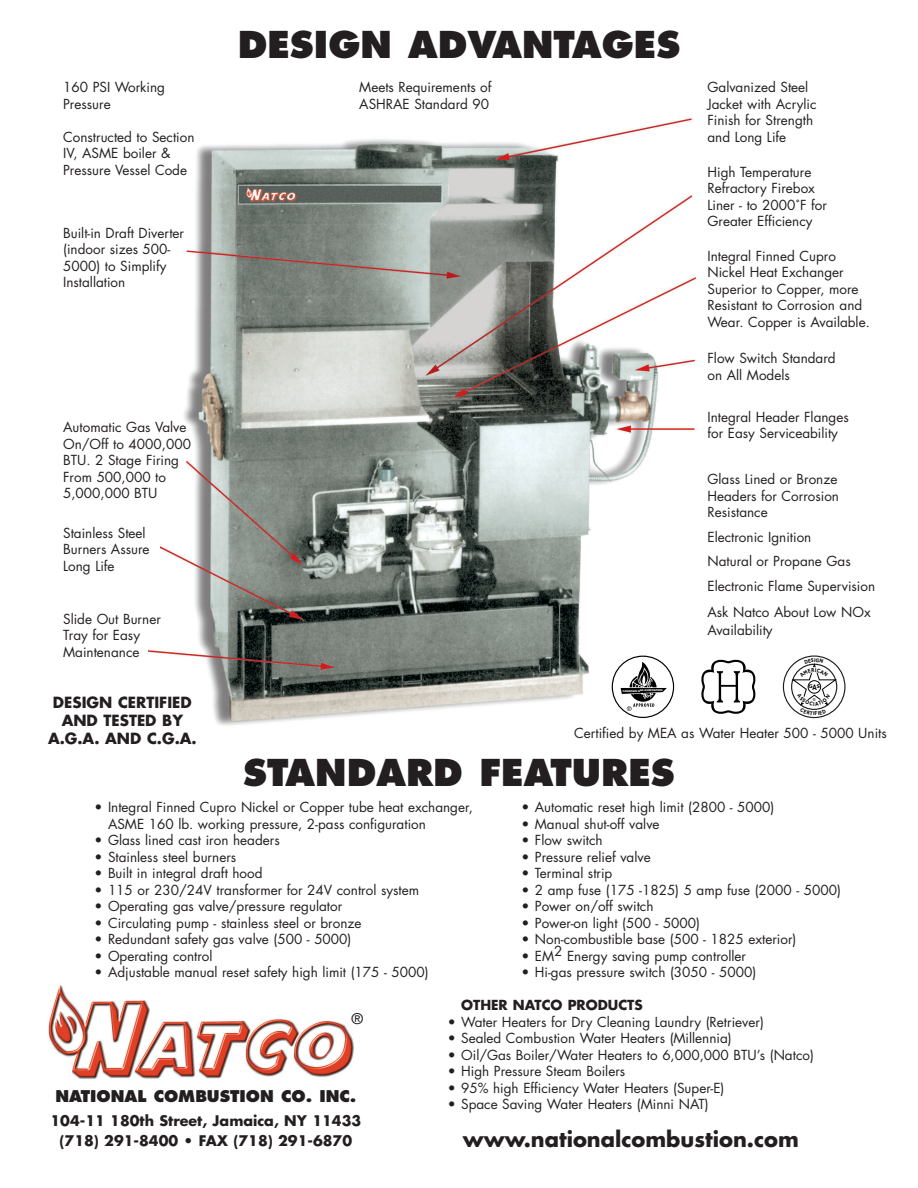
<style>
.page{position:relative;width:918px;height:1188px;background:#fff}
.page>*{position:absolute;margin:0;border:0;box-sizing:border-box;transform-origin:0 0}
.t1{font:800 36px "Futura";color:#231f20}
.t2{font:700 21px "Futura";color:#231f20}
.t3{font:800 15.75px "Futura";color:#231f20}
.t4{font:700 15px/18px "Futura";color:#231f20;text-align:center}
.t5{font:15px "Helvetica";color:#231f20}
.t6{font:700 14.25px/19.5px "Futura";color:#231f20;text-align:center}
.t7{font:13.5px/16.5px "Futura";color:#231f20}
.t8{font:700 13.5px "Futura";color:#231f20}
.t9{font:700 5.25px "Gill Sans";color:#000}
.t10{font:4.05px "Gill Sans";color:#000}
.t11{font:700 2.55px "Futura";color:#fff}
.s1{font-size:7.95px}
</style>
<div class="page">
<img style="left:48px;top:985px;width:306px;height:94px">
<img style="left:149px;top:117px;width:548px;height:609px">
<div style="left:62px;top:525px;width:97px;height:54px;background:#fff"></div>
<div style="left:358px;top:80px;width:146px;height:47px;background:#fff"></div>
<div style="left:93px;top:799px;width:397px;height:189px;background:#fff"></div>
<div style="left:607px;top:651px;width:245px;height:70px;background:#fff"></div>
<svg style="left:701px;top:659px;width:55px;height:55px"></svg>
<svg style="left:621px;top:662px;width:46px;height:49px"></svg>
<div style="left:612px;top:656px;width:62px;height:62px;border:1px solid #000;border-radius:50%"></div>
<svg style="left:782px;top:655px;width:64px;height:64px"></svg>
<p class="t7" style="left:63px;top:80px;width:103px">160 PSI Working<br>Pressure</p>
<p class="t7" style="left:63px;top:130px;width:133px">Constructed to Section<br>IV, ASME boiler &amp;<br>Pressure Vessel Code</p>
<p class="t7" style="left:63px;top:226px;width:122px">Built-in Draft Diverter (indoor sizes 500-<br>5000) to Simplify<br>Installation</p>
<p class="t7" style="left:63px;top:420px;width:129px">Automatic Gas Valve<br>On/Off to 4000,000<br>BTU. 2 Stage Firing<br>From 500,000 to<br>5,000,000 BTU</p>
<p class="t7" style="left:63px;top:525px;width:88px">Stainless Steel<br>Burners Assure<br>Long Life</p>
<p class="t7" style="left:63px;top:612px;width:99px">Slide Out Burner<br>Tray for Easy<br>Maintenance</p>
<p class="t4" style="left:48px;top:694px;width:150px">DESIGN CERTIFIED<br>AND TESTED BY<br>A.G.A. AND C.G.A.</p>
<h1 class="t1" style="left:238px;top:28px;width:444px">DESIGN ADVANTAGES</h1>
<p class="t7" style="left:359px;top:80px;width:134px">Meets Requirements of<br>ASHRAE Standard 90</p>
<p class="t11" style="left:623px;top:690px;width:41px;rotate:-1deg">CANADIAN GAS ASSOCIATION</p>
<p class="t7" style="left:708px;top:80px;width:111px">Galvanized Steel<br>Jacket with Acrylic<br>Finish for Strength and Long Life</p>
<p class="t7" style="left:708px;top:165px;width:121px">High Temperature<br>Refractory Firebox<br>Liner - to 2000˚F for<br>Greater Efficiency</p>
<p class="t7" style="left:708px;top:249px;width:164px">Integral Finned Cupro<br>Nickel Heat Exchanger<br>Superior to Copper, more<br>Resistant to Corrosion and<br>Wear. Copper is Available.</p>
<p class="t7" style="left:708px;top:351px;width:130px">Flow Switch Standard on All Models</p>
<p class="t7" style="left:708px;top:410px;width:143px">Integral Header Flanges for Easy Serviceability</p>
<p class="t7" style="left:708px;top:472px;width:133px">Glass Lined or Bronze<br>Headers for Corrosion<br>Resistance</p>
<p class="t7" style="left:708px;top:526px;width:169px;line-height:25px">Electronic Ignition<br>Natural or Propane Gas<br>Electronic Flame Supervision<br>Ask Natco About Low NOx</p>
<p class="t7" style="left:708px;top:623px;width:67px">Availability</p>
<p class="t9" style="left:809px;top:685px;width:13px">G<span class="s1">A</span>S</p>
<p class="t10" style="left:813px;top:698px;width:4px">®</p>
<p class="t7" style="left:574px;top:726px;width:314px">Certified by MEA as Water Heater 500 - 5000 Units</p>
<h1 class="t1" style="left:243px;top:757px;width:433px">STANDARD FEATURES</h1>
<p class="t7" style="left:108px;top:800px;width:366px;text-indent:-14px">• Integral Finned Cupro Nickel or Copper tube heat exchanger,<br>ASME 160 lb. working pressure, 2-pass configuration</p>
<p class="t7" style="left:94px;top:833px;width:187px">• Glass lined cast iron headers</p>
<p class="t7" style="left:94px;top:850px;width:143px">• Stainless steel burners</p>
<p class="t7" style="left:94px;top:866px;width:170px">• Built in integral draft hood</p>
<p class="t7" style="left:94px;top:883px;width:326px">• 115 or 230/24V transformer for 24V control system</p>
<p class="t7" style="left:94px;top:899px;width:249px">• Operating gas valve/pressure regulator</p>
<p class="t7" style="left:94px;top:916px;width:268px">• Circulating pump - stainless steel or bronze</p>
<p class="t7" style="left:94px;top:932px;width:258px">• Redundant safety gas valve (500 - 5000)</p>
<p class="t7" style="left:94px;top:949px;width:120px">• Operating control</p>
<p class="t7" style="left:94px;top:965px;width:336px">• Adjustable manual reset safety high limit (175 - 5000)</p>
<p class="t7" style="left:521px;top:800px;width:255px">• Automatic reset high limit (2800 - 5000)</p>
<p class="t7" style="left:521px;top:817px;width:140px">• Manual shut-off valve</p>
<p class="t7" style="left:521px;top:833px;width:83px">• Flow switch</p>
<p class="t7" style="left:521px;top:850px;width:131px">• Pressure relief valve</p>
<p class="t7" style="left:521px;top:866px;width:93px">• Terminal strip</p>
<p class="t7" style="left:521px;top:883px;width:321px">• 2 amp fuse (175 -1825) 5 amp fuse (2000 - 5000)</p>
<p class="t7" style="left:521px;top:899px;width:134px">• Power on/off switch</p>
<p class="t7" style="left:521px;top:916px;width:180px">• Power-on light (500 - 5000)</p>
<p class="t7" style="left:521px;top:932px;width:277px">• Non-combustible base (500 - 1825 exterior)</p>
<p class="t7" style="left:521px;top:949px;width:226px">• EM2 Energy saving pump controller</p>
<p class="t7" style="left:521px;top:965px;width:236px">• Hi-gas pressure switch (3050 - 5000)</p>
<p class="t5" style="left:352px;top:1013px;width:13px">®</p>
<p class="t3" style="left:55px;top:1089px;width:303px">NATIONAL COMBUSTION CO. INC.</p>
<p class="t6" style="left:50px;top:1112px;width:312px">104-11 180th Street, Jamaica, NY 11433 (718) 291-8400 • FAX (718) 291-6870</p>
<p class="t8" style="left:461px;top:999px;width:183px">OTHER NATCO PRODUCTS</p>
<p class="t7" style="left:448px;top:1015px;width:318px">• Water Heaters for Dry Cleaning Laundry (Retriever)</p>
<p class="t7" style="left:448px;top:1031px;width:286px">• Sealed Combustion Water Heaters (Millennia)</p>
<p class="t7" style="left:448px;top:1048px;width:368px">• Oil/Gas Boiler/Water Heaters to 6,000,000 BTU’s (Natco)</p>
<p class="t7" style="left:448px;top:1064px;width:179px">• High Pressure Steam Boilers</p>
<p class="t7" style="left:448px;top:1081px;width:278px">• 95% high Efficiency Water Heaters (Super-E)</p>
<p class="t7" style="left:448px;top:1097px;width:262px">• Space Saving Water Heaters (Minni NAT)</p>
<h2 class="t2" style="left:463px;top:1130px;width:337px">www.nationalcombustion.com</h2>
</div>
